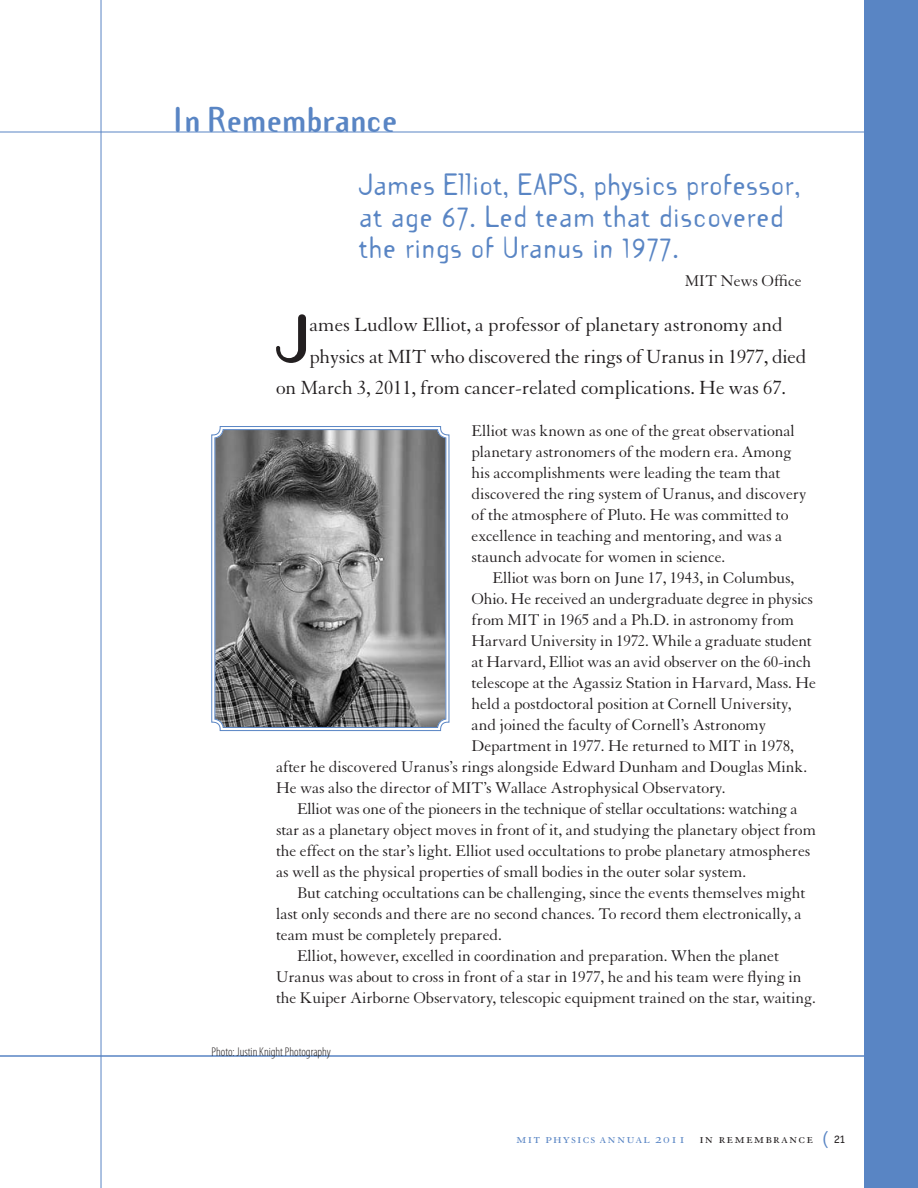
<style>
.page{position:relative;width:918px;height:1188px;background:#fff}
.page>*{position:absolute;margin:0;border:0;box-sizing:border-box;transform-origin:0 0}
.t1{font:700 60.75px "Template Gothic";color:#231f20;scale:1.07 1}
.t2{font:700 31.5px "Template Gothic";color:#5985c4}
.t3{font:27px/31.5px "Template Gothic Reg";letter-spacing:.025em;color:#5985c4}
.t4{font:20.7px "Granjon";letter-spacing:-.005em;color:#231f20}
.t5{font:16.8px/21px "Granjon";letter-spacing:-.005em;color:#231f20}
.t6{font:15px "Granjon SC";letter-spacing:.075em;color:#5985c4}
.t7{font:300 condensed 12.75px "Myriad Pro";color:#231f20}
.s1{color:#231f20}
.s2{font-family:"Officina San ITC Book SC";font-size:18px}
.s3{font-family:"Officina San ITC Book SC";font-size:12.75px;color:#231f20}
</style>
<div class="page">
<hr style="left:101px;top:0;width:1px;height:1188px;background:#5985c4">
<hr style="left:0;top:132px;width:918px;height:1px;background:#5985c4">
<hr style="left:0;top:1056px;width:918px;height:1px;background:#5985c4">
<div style="left:864px;top:0;width:54px;height:1188px;background:#5985c4"></div>
<svg style="left:211px;top:426px;width:239px;height:305px;background:#808082"></svg>
<div style="left:215px;top:429px;width:231px;height:299px;border:1px solid #5985c4;border-radius:8px"></div>
<h2 class="t2" style="left:172px;top:97px;width:227px">In Remembrance</h2>
<h3 class="t3" style="left:359px;top:168px;width:174px">James Elliot, EAPS</h3>
<h3 class="t3" style="left:359px;top:168px;width:443px;text-indent:220px">, physics professor, at age 67. Led team that discovered the rings of Uranus in 1977.</h3>
<p class="t5" style="left:685px;top:271px;width:118px">MIT News Office</p>
<h1 class="t1" style="left:276px;top:296px;width:33px">J</h1>
<p class="t4" style="left:310px;top:314px;width:475px">ames Ludlow Elliot, a professor of planetary astronomy and</p>
<p class="t4" style="left:310px;top:345px;width:498px">physics at MIT who discovered the rings of Uranus in 1977, died</p>
<p class="t4" style="left:276px;top:377px;width:512px">on March 3, 2011, from cancer-related complications. He was 67.</p>
<p class="t5" style="left:472px;top:421px;width:336px">Elliot was known as one of the great observational planetary astronomers of the modern era. Among his accomplishments were leading the team that discovered the ring system of Uranus, and discovery of the atmosphere of Pluto. He was committed to excellence in teaching and mentoring, and was a staunch advocate for women in science.</p>
<p class="t5" style="left:493px;top:568px;width:303px">Elliot was born on June 17, 1943, in Columbus,</p>
<p class="t5" style="left:472px;top:589px;width:343px">Ohio. He received an undergraduate degree in physics</p>
<p class="t5" style="left:472px;top:610px;width:324px">from MIT in 1965 and a Ph.D. in astronomy from</p>
<p class="t5" style="left:472px;top:631px;width:342px">Harvard University in 1972. While a graduate student</p>
<p class="t5" style="left:472px;top:652px;width:341px">at Harvard, Elliot was an avid observer on the 60-inch</p>
<p class="t5" style="left:472px;top:673px;width:346px">telescope at the Agassiz Station in Harvard, Mass. He</p>
<p class="t5" style="left:472px;top:694px;width:321px">held a postdoctoral position at Cornell University,</p>
<p class="t5" style="left:472px;top:715px;width:296px">and joined the faculty of Cornell’s Astronomy</p>
<p class="t5" style="left:472px;top:736px;width:324px">Department in 1977. He returned to MIT in 1978,</p>
<p class="t5" style="left:276px;top:757px;width:533px">after he discovered Uranus’s rings alongside Edward Dunham and Douglas Mink.</p>
<p class="t5" style="left:276px;top:778px;width:451px">He was also the director of MIT’s Wallace Astrophysical Observatory.</p>
<p class="t5" style="left:297px;top:799px;width:502px">Elliot was one of the pioneers in the technique of stellar occultations: watching a</p>
<p class="t5" style="left:276px;top:820px;width:542px">star as a planetary object moves in front of it, and studying the planetary object from</p>
<p class="t5" style="left:276px;top:841px;width:536px">the effect on the star’s light. Elliot used occultations to probe planetary atmospheres</p>
<p class="t5" style="left:276px;top:862px;width:472px">as well as the physical properties of small bodies in the outer solar system.</p>
<p class="t5" style="left:297px;top:883px;width:510px">But catching occultations can be challenging, since the events themselves might</p>
<p class="t5" style="left:276px;top:904px;width:527px">last only seconds and there are no second chances. To record them electronically, a</p>
<p class="t5" style="left:276px;top:925px;width:227px">team must be completely prepared.</p>
<p class="t5" style="left:297px;top:946px;width:484px">Elliot, however, excelled in coordination and preparation. When the planet</p>
<p class="t5" style="left:276px;top:967px;width:527px">Uranus was about to cross in front of a star in 1977, he and his team were flying in</p>
<p class="t5" style="left:276px;top:988px;width:541px">the Kuiper Airborne Observatory, telescopic equipment trained on the star, waiting.</p>
<p class="t7" style="left:211px;top:1045px;width:121px">Photo: Justin Knight Photography</p>
<p class="t6" style="left:516px;top:1130px;width:331px">mit physics annual 2011 <span class="s1">in remembrance</span> <span class="s2">(</span> <span class="s3">21</span></p>
</div>
